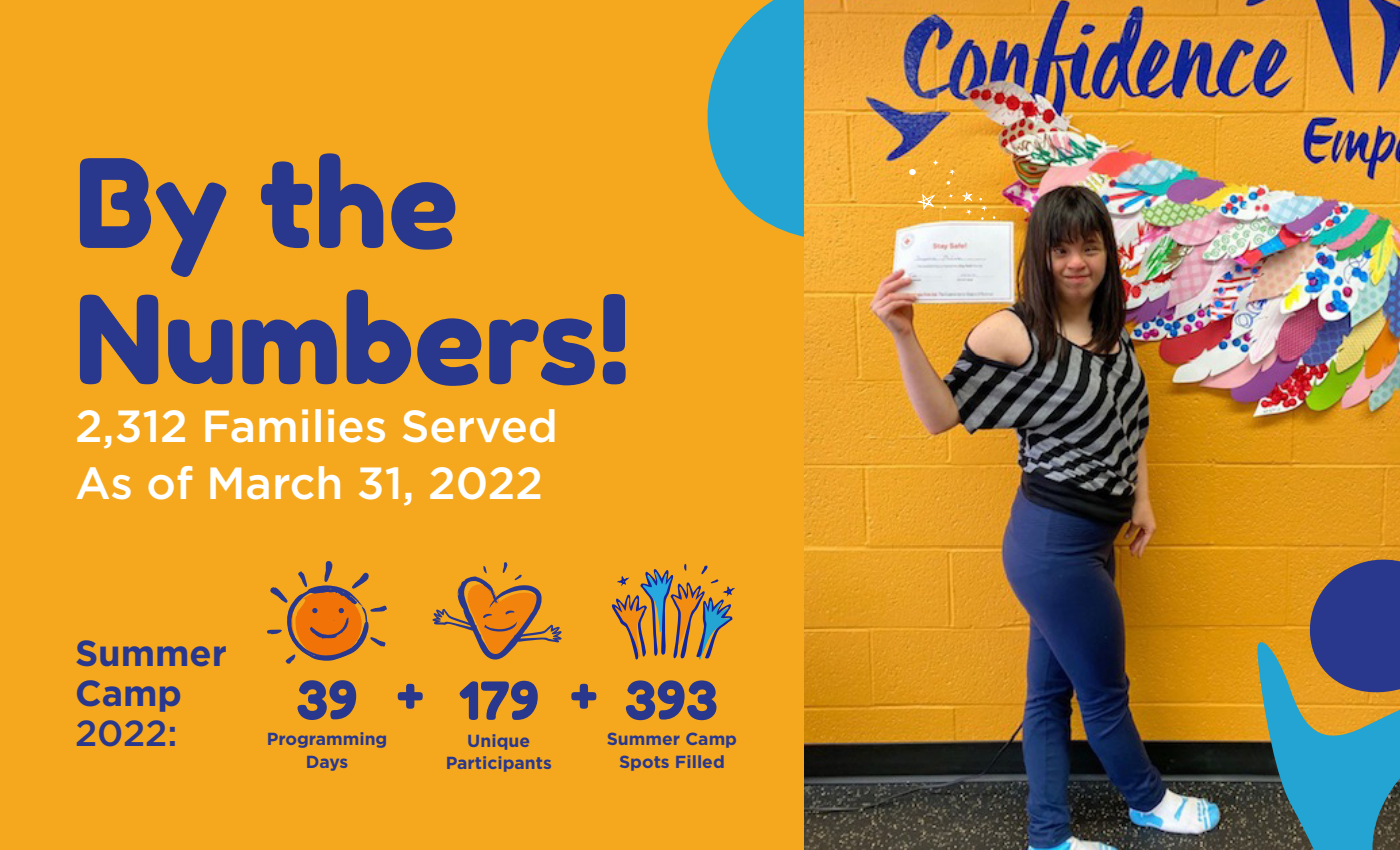
<style>
.page{position:relative;width:1400px;height:850px;background:#fff}
.page>*{position:absolute;margin:0;border:0;box-sizing:border-box;transform-origin:0 0}
.t1{font:122.5px/136.2px "Fredoka One";color:#29378d}
.t2{font:52.5px "Fredoka One";color:#29378d}
.t3{font:500 45px/57.5px "Gotham";color:#fff}
.t4{font:700 36.25px/40px "Gotham";color:#29378d}
.t5{font:500 36.25px "Gotham";color:#29378d}
.t6{font:700 17.5px/22.5px "Gotham";color:#29378d;text-align:center}
</style>
<div class="page">
<div style="left:0;top:0;width:810px;height:850px;background:#f5a81d"></div>
<svg style="left:707px;top:0;width:97px;height:237px;fill:#23a4d2"></svg>
<img style="left:804px;top:0;width:596px;height:850px">
<svg style="left:1256px;top:553px;width:144px;height:297px;background:#627b77"></svg>
<svg style="left:917px;top:194px;width:18px;height:17px"></svg>
<svg style="left:962px;top:191px;width:10px;height:10px"></svg>
<svg style="left:949px;top:169px;width:6px;height:6px"></svg>
<svg style="left:966px;top:209px;width:6px;height:6px"></svg>
<svg style="left:933px;top:160px;width:5px;height:5px"></svg>
<svg style="left:949px;top:194px;width:4px;height:4px"></svg>
<svg style="left:947px;top:181px;width:3px;height:4px"></svg>
<div style="left:909px;top:169px;width:7px;height:6px;background:#fff;border-radius:50%"></div>
<svg style="left:979px;top:198px;width:8px;height:13px"></svg>
<svg style="left:432px;top:562px;width:130px;height:98px"></svg>
<svg style="left:267px;top:561px;width:120px;height:103px"></svg>
<svg style="left:611px;top:563px;width:124px;height:97px"></svg>
<svg style="left:398px;top:684px;width:25px;height:25px"></svg>
<svg style="left:571px;top:684px;width:25px;height:25px"></svg>
<h1 class="t1" style="left:75px;top:135px;width:557px">By the<br>Numbers!</h1>
<h3 class="t3" style="left:75px;top:397px;width:485px">2,312 Families Served<br>As of March 31, 2022</h3>
<h3 class="t4" style="left:75px;top:633px;width:154px">Summer<br>Camp</h3>
<h3 class="t5" style="left:75px;top:710px;width:104px">2022:</h3>
<h2 class="t2" style="left:296px;top:668px;width:63px">39</h2>
<h2 class="t2" style="left:459px;top:669px;width:82px">179</h2>
<h2 class="t2" style="left:625px;top:668px;width:95px">393</h2>
<p class="t6" style="left:267px;top:728px;width:122px">Programming<br>Days</p>
<p class="t6" style="left:446px;top:729px;width:108px">Unique<br>Participants</p>
<p class="t6" style="left:607px;top:728px;width:132px">Summer Camp<br>Spots Filled</p>
</div>
